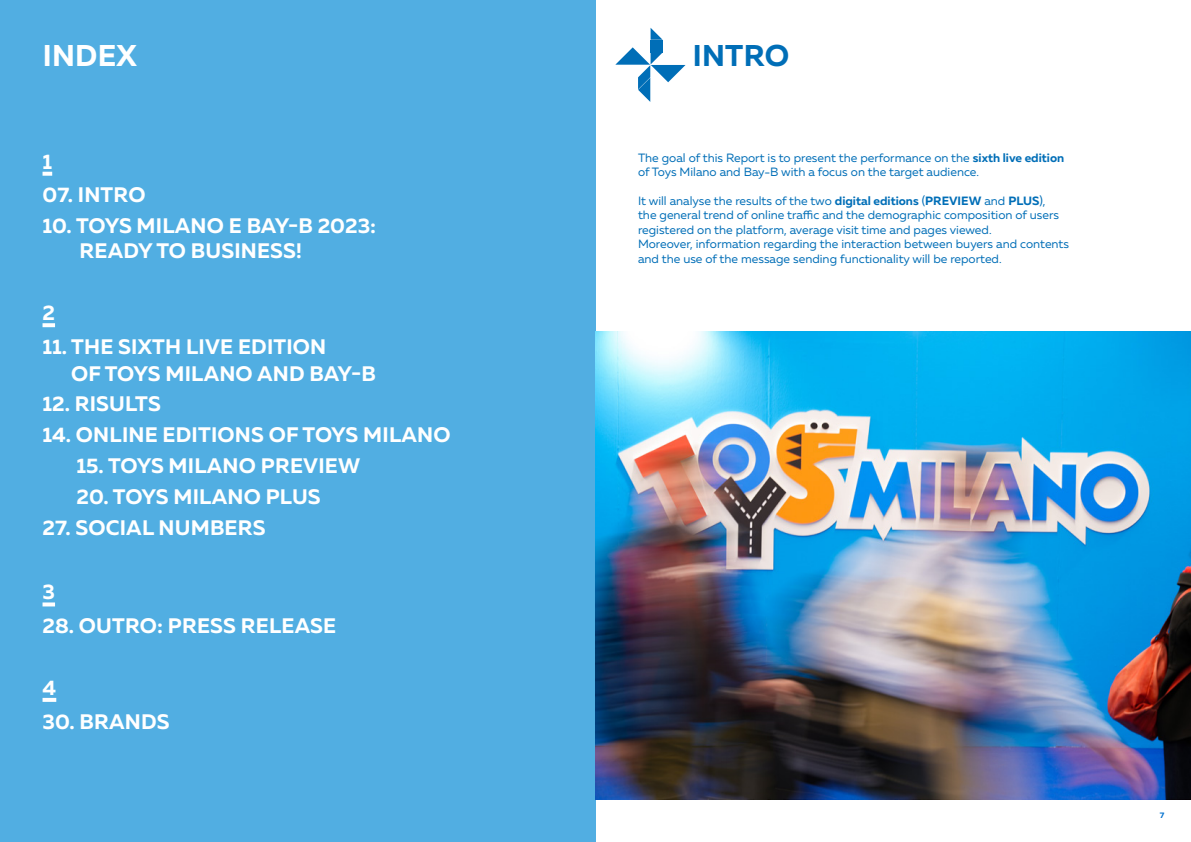
<style>
.page{position:relative;width:1191px;height:842px;background:#fff}
.page>*{position:absolute;margin:0;border:0;box-sizing:border-box;transform-origin:0 0}
.t1{font:700 30px "Muller";letter-spacing:.01em;color:#fff}
.t2{font:700 30px "Muller";letter-spacing:.01em;color:#006eb7}
.t3{font:700 21px/25.2px "Muller";letter-spacing:.01em;color:#fff}
.t4{font:12px/14.4px "Muller";color:#006eb7}
.t5{font:700 8px "Muller";color:#0070ce}
.s1{font-weight:700}
</style>
<div class="page">
<div style="left:0;top:0;width:595px;height:842px;background:#51aee2"></div>
<img style="left:595px;top:332px;width:596px;height:467px">
<svg style="left:650px;top:28px;width:12px;height:12px"></svg>
<div style="left:650px;top:40px;width:13px;height:12px;background:#006eb7"></div>
<svg style="left:615px;top:47px;width:70px;height:55px"></svg>
<svg style="left:43px;top:172px;width:9px;height:4px"></svg>
<svg style="left:43px;top:323px;width:12px;height:4px"></svg>
<svg style="left:43px;top:602px;width:12px;height:4px"></svg>
<svg style="left:43px;top:698px;width:13px;height:4px"></svg>
<h1 class="t1" style="left:43px;top:37px;width:96px">INDEX</h1>
<h1 class="t2" style="left:693px;top:37px;width:98px">INTRO</h1>
<h2 class="t3" style="left:43px;top:149px;width:11px">1</h2>
<h2 class="t3" style="left:43px;top:182px;width:104px">07. INTRO</h2>
<h2 class="t3" style="left:79px;top:213px;width:298px;text-indent:-37px">10. TOYS MILANO E BAY-B 2023:<br>READY TO BUSINESS!</h2>
<h2 class="t3" style="left:43px;top:300px;width:14px">2</h2>
<h2 class="t3" style="left:71px;top:333px;width:306px;line-height:26.7px;text-indent:-28px">11. THE SIXTH LIVE EDITION<br>OF TOYS MILANO AND BAY-B</h2>
<h2 class="t3" style="left:43px;top:391px;width:120px">12. RISULTS</h2>
<h2 class="t3" style="left:43px;top:422px;width:409px">14. ONLINE EDITIONS OF TOYS MILANO</h2>
<h2 class="t3" style="left:77px;top:453px;width:285px">15. TOYS MILANO PREVIEW</h2>
<h2 class="t3" style="left:77px;top:484px;width:246px">20. TOYS MILANO PLUS</h2>
<h2 class="t3" style="left:43px;top:515px;width:224px">27. SOCIAL NUMBERS</h2>
<h2 class="t3" style="left:43px;top:579px;width:14px">3</h2>
<h2 class="t3" style="left:43px;top:613px;width:295px">28. OUTRO: PRESS RELEASE</h2>
<h2 class="t3" style="left:43px;top:675px;width:15px">4</h2>
<h2 class="t3" style="left:43px;top:708px;width:129px">30. BRANDS</h2>
<p class="t4" style="left:638px;top:150px;width:428px">The goal of this Report is to present the performance on the <span class="s1">sixth live edition </span>of Toys Milano and Bay-B with a focus on the target audience.</p>
<p class="t4" style="left:638px;top:193px;width:432px">It will analyse the results of the two <span class="s1">digital editions</span> (<span class="s1">PREVIEW</span> and <span class="s1">PLUS</span>),<br>the general trend of online traffic and the demographic composition of users registered on the platform, average visit time and pages viewed.<br>Moreover, information regarding the interaction between buyers and contents and the use of the message sending functionality will be reported.</p>
<p class="t5" style="left:1159px;top:811px;width:6px">7</p>
</div>
